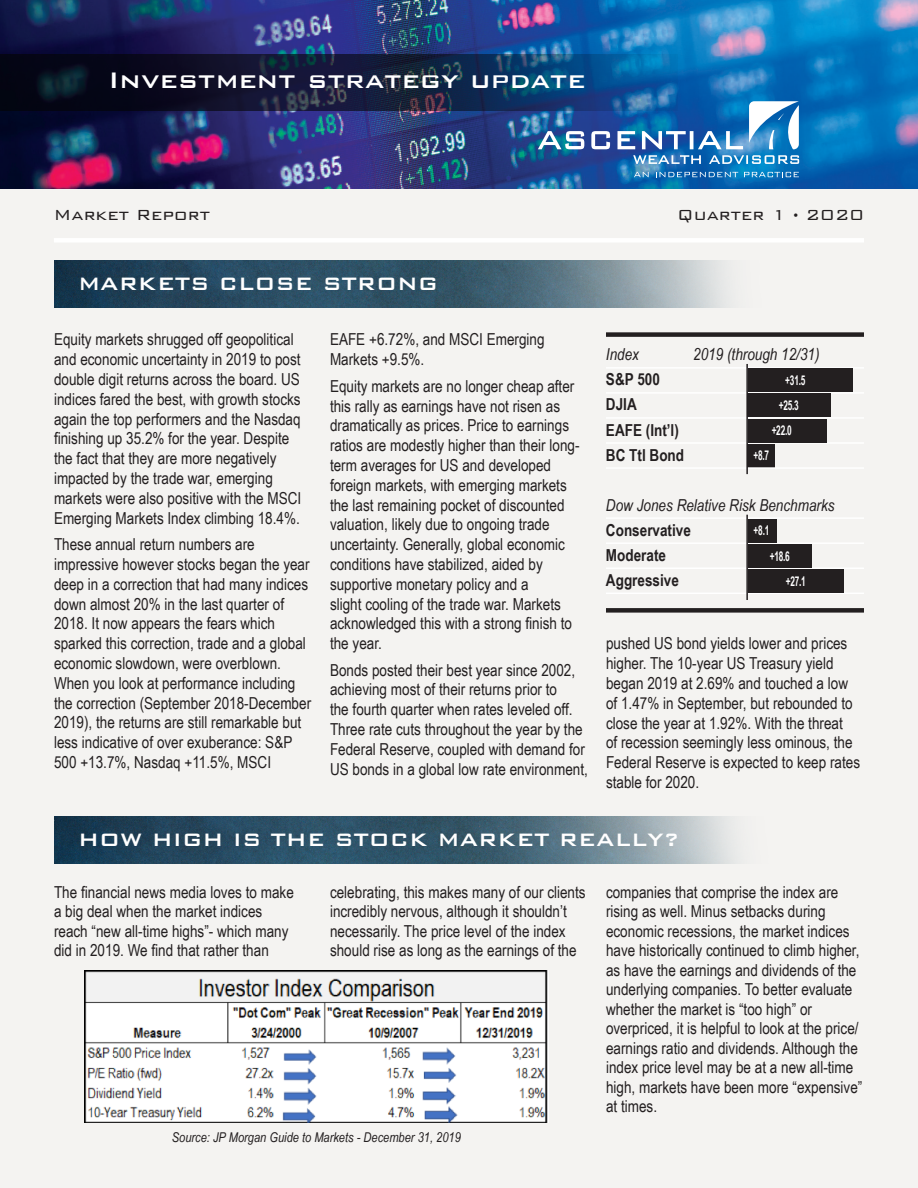
<style>
.page{position:relative;width:918px;height:1188px;background:#f4f3f1}
.page>*{position:absolute;margin:0;border:0;box-sizing:border-box;transform-origin:0 0}
.t1{font:500 30px "Bank Gothic";color:#fff}
.t2{font:500 24px "Bank Gothic";color:#fff}
.t3{font:300 19.5px "Bank Gothic";color:#231f20}
.Plain_Text{font:16.5px/19.8px "Arial Narrow";color:#231f20}
.t4{font:700 16.5px "Arial Narrow";color:#231f20}
.t5{font:italic 16.5px "Arial Narrow";color:#231f20}
.t6{font:italic 13.5px "Arial Narrow";color:#231f20}
.t7{font:700 13.5px "Arial Narrow";letter-spacing:-.02em;color:#fff;scale:.75 1}
.s1{font-family:"Arial";font-weight:400;font-size:13.5px}
</style>
<div class="page">
<img style="left:0;top:0;width:918px;height:189px">
<img style="left:0;top:54px;width:799px;height:56px">
<svg style="left:634px;top:172px;width:15px;height:5px"></svg>
<svg style="left:656px;top:172px;width:82px;height:5px"></svg>
<svg style="left:744px;top:172px;width:55px;height:5px"></svg>
<svg style="left:749px;top:101px;width:50px;height:48px"></svg>
<svg style="left:538px;top:131px;width:46px;height:18px"></svg>
<svg style="left:591px;top:131px;width:19px;height:18px"></svg>
<svg style="left:618px;top:131px;width:17px;height:18px"></svg>
<svg style="left:642px;top:131px;width:101px;height:18px"></svg>
<svg style="left:633px;top:155px;width:68px;height:9px"></svg>
<svg style="left:709px;top:155px;width:90px;height:9px"></svg>
<img style="left:54px;top:260px;width:678px;height:47px">
<img style="left:54px;top:817px;width:686px;height:47px">
<div style="left:54px;top:238px;width:810px;height:5px;background:#fff"></div>
<div style="left:747px;top:444px;width:28px;height:23px;background:#231f20"></div>
<div style="left:606px;top:608px;width:258px;height:5px;background:#231f20"></div>
<hr style="left:606px;top:367px;width:258px;height:2px;background:#fff">
<hr style="left:606px;top:392px;width:258px;height:2px;background:#fff">
<hr style="left:606px;top:417px;width:258px;height:2px;background:#fff">
<hr style="left:606px;top:442px;width:258px;height:2px;background:#fff">
<hr style="left:606px;top:467px;width:258px;height:2px;background:#fff">
<hr style="left:606px;top:517px;width:258px;height:2px;background:#fff">
<hr style="left:606px;top:542px;width:258px;height:2px;background:#fff">
<hr style="left:606px;top:568px;width:258px;height:1px;background:#fff">
<hr style="left:606px;top:593px;width:258px;height:1px;background:#fff">
<hr style="left:746px;top:515px;width:2px;height:85px;background:#231f20">
<div style="left:748px;top:544px;width:64px;height:23px;background:#231f20"></div>
<div style="left:748px;top:569px;width:96px;height:23px;background:#231f20"></div>
<div style="left:748px;top:369px;width:104px;height:23px;background:#231f20"></div>
<div style="left:748px;top:394px;width:83px;height:23px;background:#231f20"></div>
<div style="left:748px;top:419px;width:78px;height:23px;background:#231f20"></div>
<div style="left:748px;top:519px;width:28px;height:23px;background:#231f20"></div>
<hr style="left:746px;top:364px;width:2px;height:110px;background:#231f20">
<div style="left:606px;top:332px;width:258px;height:5px;background:#231f20"></div>
<img style="left:84px;top:970px;width:465px;height:153px">
<p class="t1" style="left:108px;top:64px;width:479px">Investment strategy update</p>
<p class="t3" style="left:54px;top:205px;width:158px">Market Report</p>
<p class="t3" style="left:677px;top:205px;width:188px">Quarter 1 <span class="s1">•</span> 2020</p>
<p class="t2" style="left:78px;top:270px;width:362px">MARKETS CLOSE STRONG</p>
<p class="Plain_Text" style="left:54px;top:329px;width:249px">Equity markets shrugged off geopolitical and economic uncertainty in 2019 to post double digit returns across the board. US indices fared the best, with growth stocks again the top performers and the Nasdaq finishing up 35.2% for the year. Despite the fact that they are more negatively impacted by the trade war, emerging markets were also positive with the MSCI Emerging Markets Index climbing 18.4%.</p>
<p class="Plain_Text" style="left:54px;top:534px;width:259px">These annual return numbers are impressive however stocks began the year deep in a correction that had many indices down almost 20% in the last quarter of 2018. It now appears the fears which sparked this correction, trade and a global economic slowdown, were overblown.<br>When you look at performance including the correction (September 2018-December 2019), the returns are still remarkable but less indicative of over exuberance: S&amp;P 500 +13.7%, Nasdaq +11.5%, MSCI</p>
<p class="Plain_Text" style="left:330px;top:329px;width:216px">EAFE +6.72%, and MSCI Emerging<br>Markets +9.5%.</p>
<p class="Plain_Text" style="left:330px;top:375px;width:251px">Equity markets are no longer cheap after this rally as earnings have not risen as dramatically as prices. Price to earnings ratios are modestly higher than their long&shy;term averages for US and developed foreign markets, with emerging markets the last remaining pocket of discounted valuation, likely due to ongoing trade uncertainty. Generally, global economic conditions have stabilized, aided by supportive monetary policy and a<br>slight cooling of the trade war. Markets acknowledged this with a strong finish to the year.</p>
<p class="Plain_Text" style="left:330px;top:659px;width:259px">Bonds posted their best year since 2002, achieving most of their returns prior to<br>the fourth quarter when rates leveled off.<br>Three rate cuts throughout the year by the Federal Reserve, coupled with demand for US bonds in a global low rate environment,</p>
<p class="t5" style="left:606px;top:343px;width:35px">Index</p>
<p class="t5" style="left:693px;top:343px;width:128px">2019 (through 12/31)</p>
<p class="t4" style="left:606px;top:367px;width:55px">S&amp;P 500</p>
<p class="t4" style="left:606px;top:392px;width:32px">DJIA</p>
<p class="t4" style="left:606px;top:417px;width:74px">EAFE (Int’l)</p>
<p class="t4" style="left:606px;top:442px;width:80px">BC Ttl Bond</p>
<p class="t5" style="left:606px;top:493px;width:230px">Dow Jones Relative Risk Benchmarks</p>
<p class="t4" style="left:606px;top:517px;width:86px">Conservative</p>
<p class="t4" style="left:606px;top:542px;width:62px">Moderate</p>
<p class="t4" style="left:606px;top:568px;width:74px">Aggressive</p>
<p class="t7" style="left:785px;top:370px;width:28px">+31.5</p>
<p class="t7" style="left:779px;top:395px;width:28px">+25.3</p>
<p class="t7" style="left:772px;top:420px;width:28px">+22.0</p>
<p class="t7" style="left:753px;top:445px;width:23px">+8.7</p>
<p class="t7" style="left:754px;top:520px;width:23px">+8.1</p>
<p class="t7" style="left:770px;top:546px;width:28px">+18.6</p>
<p class="t7" style="left:786px;top:571px;width:28px">+27.1</p>
<p class="Plain_Text" style="left:606px;top:633px;width:256px">pushed US bond yields lower and prices higher. The 10-year US Treasury yield began 2019 at 2.69% and touched a low of 1.47% in September, but rebounded to close the year at 1.92%. With the threat<br>of recession seemingly less ominous, the Federal Reserve is expected to keep rates stable for 2020.</p>
<p class="t2" style="left:78px;top:827px;width:603px">HOW HIGH IS THE STOCK MARKET REALLY?</p>
<p class="Plain_Text" style="left:54px;top:881px;width:241px">The financial news media loves to make a big deal when the market indices reach “new all-time highs”- which many did in 2019. We find that rather than</p>
<p class="Plain_Text" style="left:330px;top:881px;width:257px">celebrating, this makes many of our clients incredibly nervous, although it shouldn’t necessarily. The price level of the index should rise as long as the earnings of the</p>
<p class="Plain_Text" style="left:606px;top:881px;width:258px">companies that comprise the index are rising as well. Minus setbacks during economic recessions, the market indices have historically continued to climb higher, as have the earnings and dividends of the underlying companies. To better evaluate whether the market is “too high” or overpriced, it is helpful to look at the price/ earnings ratio and dividends. Although the index price level may be at a new all-time high, markets have been more “expensive” at times.</p>
<p class="t6" style="left:172px;top:1128px;width:290px">Source: JP Morgan Guide to Markets - December 31, 2019</p>
</div>
